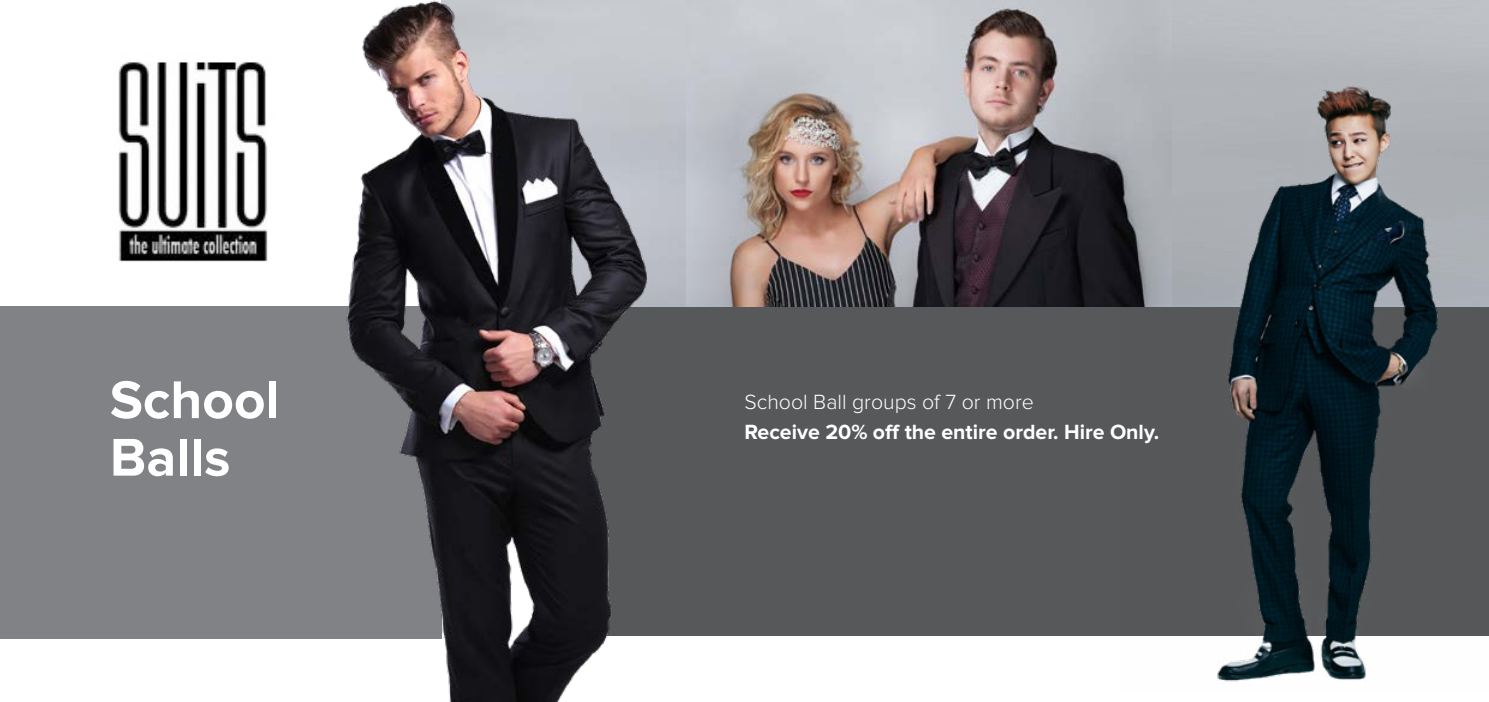
<style>
.page{position:relative;width:1489px;height:702px;background:#fff}
.page>*{position:absolute;margin:0;border:0;box-sizing:border-box;transform-origin:0 0}
.t1{font:700 55px/57.5px "Proxima Nova";color:#fff}
.t2{font:700 21.25px "Proxima Nova";color:#fff}
.t3{font:300 21.25px "Proxima Nova";color:#fff}
</style>
<div class="page">
<div style="left:0;top:306px;width:441px;height:332px;background:#808285"></div>
<div style="left:560px;top:306px;width:928px;height:329px;background:#57585a"></div>
<img style="left:118px;top:62px;width:66px;height:200px">
<img style="left:765px;top:0;width:407px;height:306px">
<img style="left:184px;top:0;width:581px;height:702px">
<img style="left:1120px;top:72px;width:368px;height:610px">
<p class="t1" style="left:110px;top:373px;width:171px">School<br>Balls</p>
<p class="t3" style="left:744px;top:392px;width:291px">School Ball groups of 7 or more</p>
<p class="t2" style="left:744px;top:422px;width:416px">Receive 20% off the entire order. Hire Only.</p>
</div>
